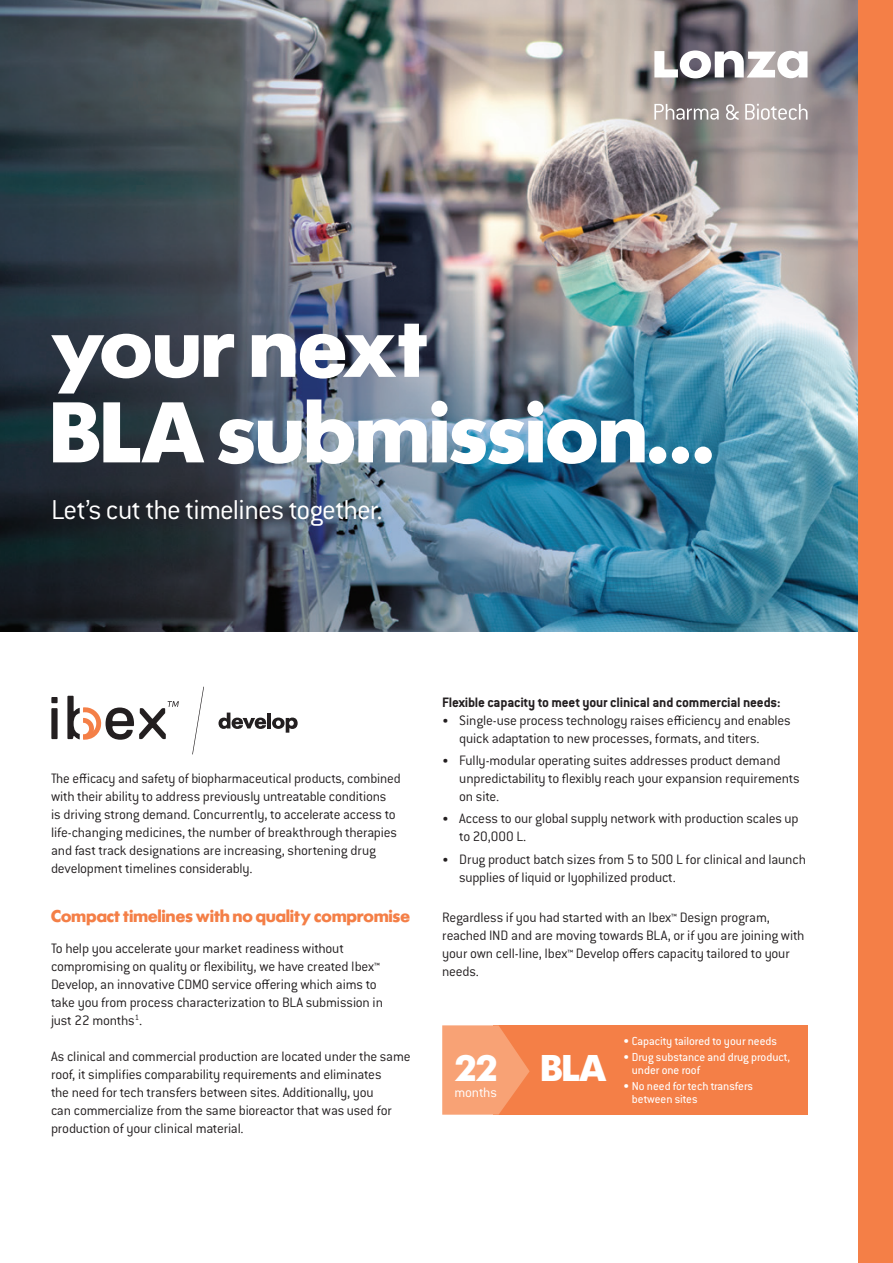
<style>
.page{position:relative;width:893px;height:1263px;background:#fff}
.page>*{position:absolute;margin:0;border:0;box-sizing:border-box;transform-origin:0 0}
.Headline_Left{font:700 90px/85.5px "Futura SH";letter-spacing:.015em;color:#fff}
.Body_Before_Bullets{font:700 39px "Futura SH";color:#fff}
.Subheadline_Left{font:300 30px "Conduit ITC Std";letter-spacing:-.03em;color:#fff}
.Body_Large_Subheadin{font:700 18px "Futura SH";letter-spacing:.015em;color:#f47f47}
.Body{font:300 15px/18px "Conduit ITC Std";letter-spacing:-.015em;color:#231f20}
.Body_Mid_Subheading{font:700 15px "Conduit ITC Std";letter-spacing:-.01em;color:#231f20}
.Body_Before_Bullets-2{font:300 15px "Conduit ITC Std";letter-spacing:-.015em;color:#fff}
.Body_Before_Bullets-3{font:12.75px/12.8px "Conduit ITC Std";color:#fff}
.s1{font-size:13.5px}
</style>
<div class="page">
<img style="left:0;top:0;width:859px;height:631px">
<div style="left:859px;top:0;width:34px;height:1263px;background:#f47f47"></div>
<svg style="left:218px;top:712px;width:48px;height:17px"></svg>
<hr style="left:267px;top:713px;width:4px;height:15px;background:#231f20">
<svg style="left:272px;top:717px;width:26px;height:16px"></svg>
<svg style="left:192px;top:687px;width:12px;height:67px"></svg>
<svg style="left:51px;top:697px;width:7px;height:42px"></svg>
<svg style="left:67px;top:696px;width:112px;height:44px"></svg>
<svg style="left:654px;top:50px;width:153px;height:28px"></svg>
<svg style="left:654px;top:104px;width:65px;height:16px"></svg>
<svg style="left:726px;top:104px;width:13px;height:16px"></svg>
<svg style="left:745px;top:104px;width:62px;height:16px"></svg>
<div style="left:494px;top:1025px;width:314px;height:90px;background:#f47f47"></div>
<svg style="left:442px;top:1025px;width:88px;height:90px"></svg>
<p class="Headline_Left" style="left:51px;top:305px;width:663px">your next<br>BLA submission...</p>
<p class="Subheadline_Left" style="left:51px;top:491px;width:333px">Let’s cut the timelines together.</p>
<p class="Body" style="left:51px;top:769px;width:351px">The efficacy and safety of biopharmaceutical products, combined with their ability to address previously untreatable conditions<br>is driving strong demand. Concurrently, to accelerate access to life-changing medicines, the number of breakthrough therapies and fast track designations are increasing, shortening drug development timelines considerably.</p>
<p class="Body_Large_Subheadin" style="left:51px;top:906px;width:360px">Compact timelines with no quality compromise</p>
<p class="Body" style="left:51px;top:938px;width:334px">To help you accelerate your market readiness without compromising on quality or flexibility, we have created Ibex™ Develop, an innovative CDMO service offering which aims to take you from process characterization to BLA submission in just 22 months<sup>1</sup>.</p>
<p class="Body" style="left:51px;top:1046px;width:361px">As clinical and commercial production are located under the same roof, it simplifies comparability requirements and eliminates<br>the need for tech transfers between sites. Additionally, you<br>can commercialize from the same bioreactor that was used for production of your clinical material.</p>
<p class="Body_Mid_Subheading" style="left:442px;top:693px;width:340px">Flexible capacity to meet your clinical and commercial needs:</p>
<p class="Body" style="left:459px;top:711px;width:333px;text-indent:-17px"><span class="s1">•</span> Single-use process technology raises efficiency and enables quick adaptation to new processes, formats, and titers.</p>
<p class="Body" style="left:459px;top:751px;width:342px;text-indent:-17px"><span class="s1">•</span> Fully-modular operating suites addresses product demand unpredictability to flexibly reach your expansion requirements on site.</p>
<p class="Body" style="left:459px;top:809px;width:341px;text-indent:-17px"><span class="s1">•</span> Access to our global supply network with production scales up to 20,000 L.</p>
<p class="Body" style="left:459px;top:849px;width:348px;text-indent:-17px"><span class="s1">•</span> Drug product batch sizes from 5 to 500 L for clinical and launch supplies of liquid or lyophilized product.</p>
<p class="Body" style="left:442px;top:908px;width:364px">Regardless if you had started with an Ibex™ Design program, reached IND and are moving towards BLA, or if you are joining with your own cell-line, Ibex™ Develop offers capacity tailored to your needs.</p>
<p class="Body_Before_Bullets" style="left:455px;top:1048px;width:43px">22</p>
<p class="Body_Before_Bullets-2" style="left:455px;top:1083px;width:44px">months</p>
<p class="Body_Before_Bullets" style="left:541px;top:1048px;width:67px">BLA</p>
<p class="Body_Before_Bullets-3" style="left:623px;top:1035px;width:155px">• Capacity tailored to your needs</p>
<p class="Body_Before_Bullets-3" style="left:632px;top:1051px;width:160px;text-indent:-9px">• Drug substance and drug product, under one roof</p>
<p class="Body_Before_Bullets-3" style="left:632px;top:1079px;width:123px;text-indent:-9px">• No need for tech transfers between sites</p>
</div>
